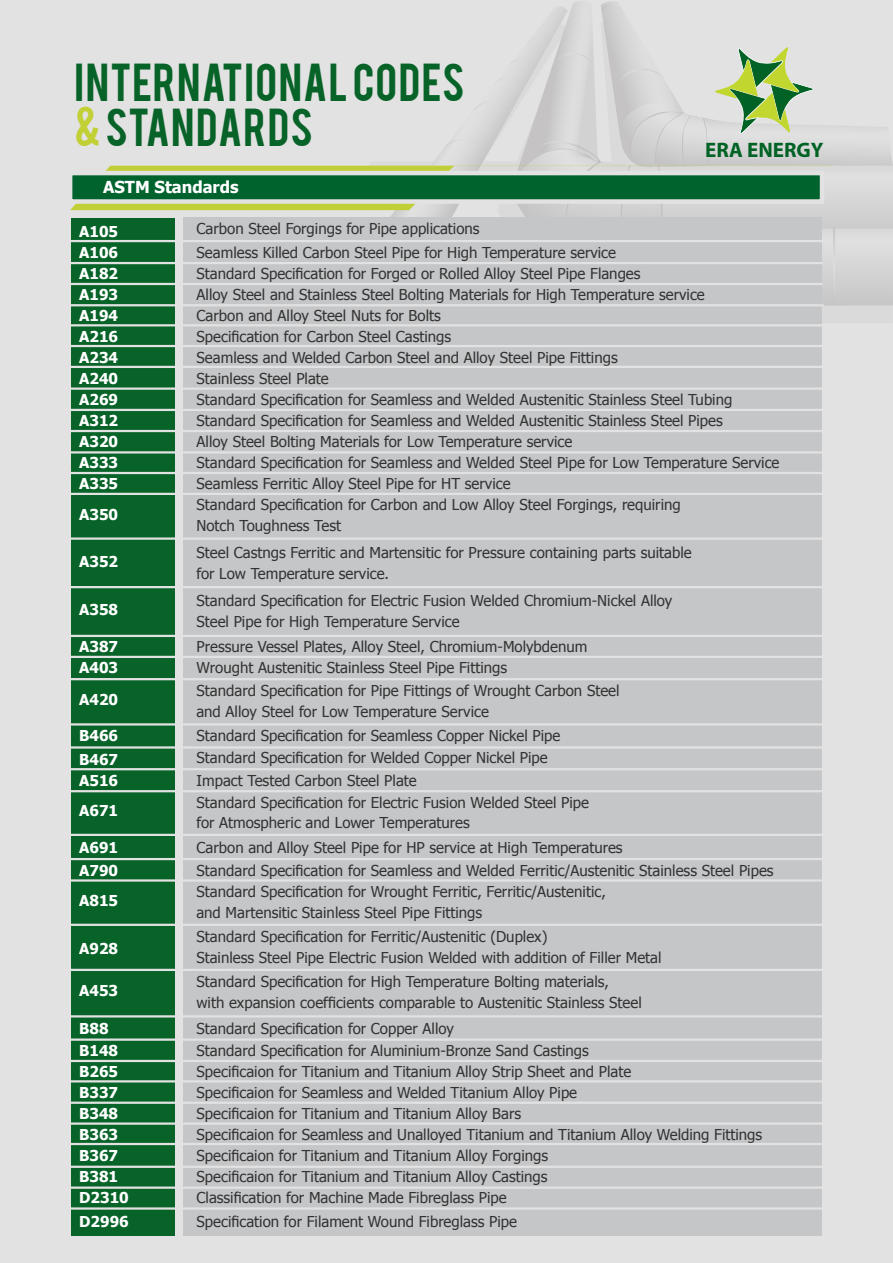
<style>
.page{position:relative;width:893px;height:1263px;background:#e3e2e2}
.page>*{position:absolute;margin:0;border:0;box-sizing:border-box;transform-origin:0 0}
.t1{font:42px/44.1px "Bebas";letter-spacing:.03em;color:#076328}
.t2{font:700 21px "Myriad";color:#006224}
.t3{font:700 16.5px "Tahoma";color:#fff}
.t4{font:15px/21px "Tahoma";color:#333}
.t5{font:700 15px "Tahoma";color:#fff}
.s1{color:#c0d035}
</style>
<div class="page">
<div style="left:72px;top:218px;width:103px;height:1018px;background:#076328"></div>
<div style="left:183px;top:217px;width:639px;height:1019px;background:#c5c6c8"></div>
<hr style="left:63px;top:324px;width:778px;height:2px;background:#e3e2e2">
<hr style="left:61px;top:345px;width:779px;height:2px;background:#e3e2e2">
<hr style="left:61px;top:366px;width:779px;height:2px;background:#e3e2e2">
<hr style="left:61px;top:387px;width:779px;height:3px;background:#e3e2e2">
<hr style="left:62px;top:409px;width:778px;height:2px;background:#e3e2e2">
<hr style="left:62px;top:430px;width:778px;height:2px;background:#e3e2e2">
<hr style="left:61px;top:451px;width:778px;height:2px;background:#e3e2e2">
<hr style="left:61px;top:472px;width:778px;height:2px;background:#e3e2e2">
<hr style="left:62px;top:493px;width:778px;height:2px;background:#e3e2e2">
<hr style="left:61px;top:537px;width:778px;height:3px;background:#e3e2e2">
<hr style="left:62px;top:586px;width:779px;height:2px;background:#e3e2e2">
<hr style="left:57px;top:635px;width:779px;height:2px;background:#e3e2e2">
<hr style="left:60px;top:656px;width:778px;height:2px;background:#e3e2e2">
<hr style="left:59px;top:678px;width:779px;height:2px;background:#e3e2e2">
<hr style="left:59px;top:723px;width:779px;height:2px;background:#e3e2e2">
<hr style="left:60px;top:746px;width:779px;height:3px;background:#e3e2e2">
<hr style="left:60px;top:768px;width:778px;height:2px;background:#e3e2e2">
<hr style="left:62px;top:790px;width:778px;height:2px;background:#e3e2e2">
<hr style="left:62px;top:834px;width:778px;height:2px;background:#e3e2e2">
<hr style="left:60px;top:858px;width:778px;height:2px;background:#e3e2e2">
<hr style="left:60px;top:879px;width:778px;height:3px;background:#e3e2e2">
<hr style="left:60px;top:924px;width:778px;height:2px;background:#e3e2e2">
<hr style="left:61px;top:969px;width:778px;height:2px;background:#e3e2e2">
<hr style="left:60px;top:1015px;width:778px;height:2px;background:#e3e2e2">
<hr style="left:62px;top:1038px;width:778px;height:3px;background:#e3e2e2">
<hr style="left:62px;top:1060px;width:778px;height:2px;background:#e3e2e2">
<hr style="left:62px;top:1080px;width:778px;height:2px;background:#e3e2e2">
<hr style="left:63px;top:1101px;width:778px;height:3px;background:#e3e2e2">
<hr style="left:62px;top:1122px;width:778px;height:3px;background:#e3e2e2">
<hr style="left:63px;top:1143px;width:778px;height:2px;background:#e3e2e2">
<hr style="left:62px;top:1166px;width:778px;height:2px;background:#e3e2e2">
<hr style="left:60px;top:1186px;width:778px;height:3px;background:#e3e2e2">
<hr style="left:62px;top:1207px;width:778px;height:3px;background:#e3e2e2">
<svg style="left:70px;top:2px;width:823px;height:304px"></svg>
<h1 class="t1" style="left:75px;top:58px;width:391px">INTERNATIONAL CODES <span class="s1">&amp;</span> STANDARDS</h1>
<p class="t3" style="left:103px;top:176px;width:137px">ASTM Standards</p>
<h2 class="t2" style="left:705px;top:139px;width:120px">ERA ENERGY</h2>
<p class="t5" style="left:79px;top:221px;width:40px">A105</p>
<p class="t4" style="left:197px;top:217px;width:284px">Carbon Steel Forgings for Pipe applications</p>
<p class="t5" style="left:79px;top:242px;width:40px">A106</p>
<p class="t4" style="left:197px;top:241px;width:421px">Seamless Killed Carbon Steel Pipe for High Temperature service</p>
<p class="t5" style="left:79px;top:263px;width:40px">A182</p>
<p class="t4" style="left:197px;top:262px;width:445px">Standard Specification for Forged or Rolled Alloy Steel Pipe Flanges</p>
<p class="t5" style="left:79px;top:284px;width:40px">A193</p>
<p class="t4" style="left:197px;top:283px;width:510px">Alloy Steel and Stainless Steel Bolting Materials for High Temperature service</p>
<p class="t5" style="left:79px;top:305px;width:40px">A194</p>
<p class="t4" style="left:197px;top:304px;width:246px">Carbon and Alloy Steel Nuts for Bolts</p>
<p class="t5" style="left:79px;top:326px;width:40px">A216</p>
<p class="t4" style="left:197px;top:325px;width:256px">Specification for Carbon Steel Castings</p>
<p class="t5" style="left:79px;top:347px;width:40px">A234</p>
<p class="t4" style="left:197px;top:346px;width:423px">Seamless and Welded Carbon Steel and Alloy Steel Pipe Fittings</p>
<p class="t5" style="left:79px;top:368px;width:40px">A240</p>
<p class="t4" style="left:197px;top:367px;width:134px">Stainless Steel Plate</p>
<p class="t5" style="left:79px;top:389px;width:40px">A269</p>
<p class="t4" style="left:197px;top:388px;width:537px">Standard Specification for Seamless and Welded Austenitic Stainless Steel Tubing</p>
<p class="t5" style="left:79px;top:410px;width:40px">A312</p>
<p class="t4" style="left:197px;top:409px;width:528px">Standard Specification for Seamless and Welded Austenitic Stainless Steel Pipes</p>
<p class="t5" style="left:79px;top:431px;width:40px">A320</p>
<p class="t4" style="left:197px;top:430px;width:377px">Alloy Steel Bolting Materials for Low Temperature service</p>
<p class="t5" style="left:79px;top:452px;width:40px">A333</p>
<p class="t4" style="left:197px;top:451px;width:584px">Standard Specification for Seamless and Welded Steel Pipe for Low Temperature Service</p>
<p class="t5" style="left:79px;top:473px;width:40px">A335</p>
<p class="t4" style="left:197px;top:472px;width:315px">Seamless Ferritic Alloy Steel Pipe for HT service</p>
<p class="t5" style="left:79px;top:504px;width:40px">A350</p>
<p class="t4" style="left:196px;top:493px;width:486px">Standard Specification for Carbon and Low Alloy Steel Forgings, requiring<br>Notch Toughness Test</p>
<p class="t5" style="left:79px;top:551px;width:40px">A352</p>
<p class="t4" style="left:196px;top:541px;width:497px">Steel Castngs Ferritic and Martensitic for Pressure containing parts suitable for Low Temperature service.</p>
<p class="t5" style="left:79px;top:599px;width:40px">A358</p>
<p class="t4" style="left:196px;top:589px;width:477px">Standard Specification for Electric Fusion Welded Chromium-Nickel Alloy<br>Steel Pipe for High Temperature Service</p>
<p class="t5" style="left:79px;top:636px;width:40px">A387</p>
<p class="t4" style="left:197px;top:636px;width:392px">Pressure Vessel Plates, Alloy Steel, Chromium-Molybdenum</p>
<p class="t5" style="left:79px;top:657px;width:40px">A403</p>
<p class="t4" style="left:197px;top:657px;width:312px">Wrought Austenitic Stainless Steel Pipe Fittings</p>
<p class="t5" style="left:79px;top:689px;width:40px">A420</p>
<p class="t4" style="left:196px;top:679px;width:425px">Standard Specification for Pipe Fittings of Wrought Carbon Steel and Alloy Steel for Low Temperature Service</p>
<p class="t5" style="left:79px;top:725px;width:40px">B466</p>
<p class="t4" style="left:197px;top:724px;width:365px">Standard Specification for Seamless Copper Nickel Pipe</p>
<p class="t5" style="left:79px;top:749px;width:40px">B467</p>
<p class="t4" style="left:197px;top:747px;width:353px">Standard Specification for Welded Copper Nickel Pipe</p>
<p class="t5" style="left:79px;top:770px;width:40px">A516</p>
<p class="t4" style="left:197px;top:769px;width:222px">Impact Tested Carbon Steel Plate</p>
<p class="t5" style="left:79px;top:800px;width:40px">A671</p>
<p class="t4" style="left:196px;top:792px;width:394px;line-height:19.5px">Standard Specification for Electric Fusion Welded Steel Pipe for Atmospheric and Lower Temperatures</p>
<p class="t5" style="left:79px;top:837px;width:40px">A691</p>
<p class="t4" style="left:197px;top:837px;width:427px">Carbon and Alloy Steel Pipe for HP service at High Temperatures</p>
<p class="t5" style="left:79px;top:860px;width:40px">A790</p>
<p class="t4" style="left:197px;top:859px;width:578px">Standard Specification for Seamless and Welded Ferritic/Austenitic Stainless Steel Pipes</p>
<p class="t5" style="left:79px;top:890px;width:40px">A815</p>
<p class="t4" style="left:196px;top:880px;width:411px">Standard Specification for Wrought Ferritic, Ferritic/Austenitic, and Martensitic Stainless Steel Pipe Fittings</p>
<p class="t5" style="left:79px;top:938px;width:40px">A928</p>
<p class="t4" style="left:196px;top:925px;width:467px">Standard Specification for Ferritic/Austenitic (Duplex)<br>Stainless Steel Pipe Electric Fusion Welded with addition of Filler Metal</p>
<p class="t5" style="left:79px;top:980px;width:40px">A453</p>
<p class="t4" style="left:196px;top:970px;width:447px">Standard Specification for High Temperature Bolting materials,<br>with expansion coefficients comparable to Austenitic Stainless Steel</p>
<p class="t5" style="left:79px;top:1017px;width:31px">B88</p>
<p class="t4" style="left:197px;top:1017px;width:259px">Standard Specification for Copper Alloy</p>
<p class="t5" style="left:79px;top:1040px;width:40px">B148</p>
<p class="t4" style="left:197px;top:1039px;width:394px">Standard Specification for Aluminium-Bronze Sand Castings</p>
<p class="t5" style="left:79px;top:1061px;width:40px">B265</p>
<p class="t4" style="left:197px;top:1060px;width:436px">Specificaion for Titanium and Titanium Alloy Strip Sheet and Plate</p>
<p class="t5" style="left:79px;top:1082px;width:40px">B337</p>
<p class="t4" style="left:197px;top:1081px;width:382px">Specificaion for Seamless and Welded Titanium Alloy Pipe</p>
<p class="t5" style="left:79px;top:1103px;width:40px">B348</p>
<p class="t4" style="left:197px;top:1102px;width:326px">Specificaion for Titanium and Titanium Alloy Bars</p>
<p class="t5" style="left:79px;top:1124px;width:40px">B363</p>
<p class="t4" style="left:197px;top:1123px;width:567px">Specificaion for Seamless and Unalloyed Titanium and Titanium Alloy Welding Fittings</p>
<p class="t5" style="left:79px;top:1145px;width:40px">B367</p>
<p class="t4" style="left:197px;top:1144px;width:353px">Specificaion for Titanium and Titanium Alloy Forgings</p>
<p class="t5" style="left:79px;top:1166px;width:40px">B381</p>
<p class="t4" style="left:197px;top:1165px;width:352px">Specificaion for Titanium and Titanium Alloy Castings</p>
<p class="t5" style="left:79px;top:1187px;width:51px">D2310</p>
<p class="t4" style="left:197px;top:1186px;width:312px">Classification for Machine Made Fibreglass Pipe</p>
<p class="t5" style="left:79px;top:1211px;width:51px">D2996</p>
<p class="t4" style="left:197px;top:1210px;width:322px">Specification for Filament Wound Fibreglass Pipe</p>
</div>
